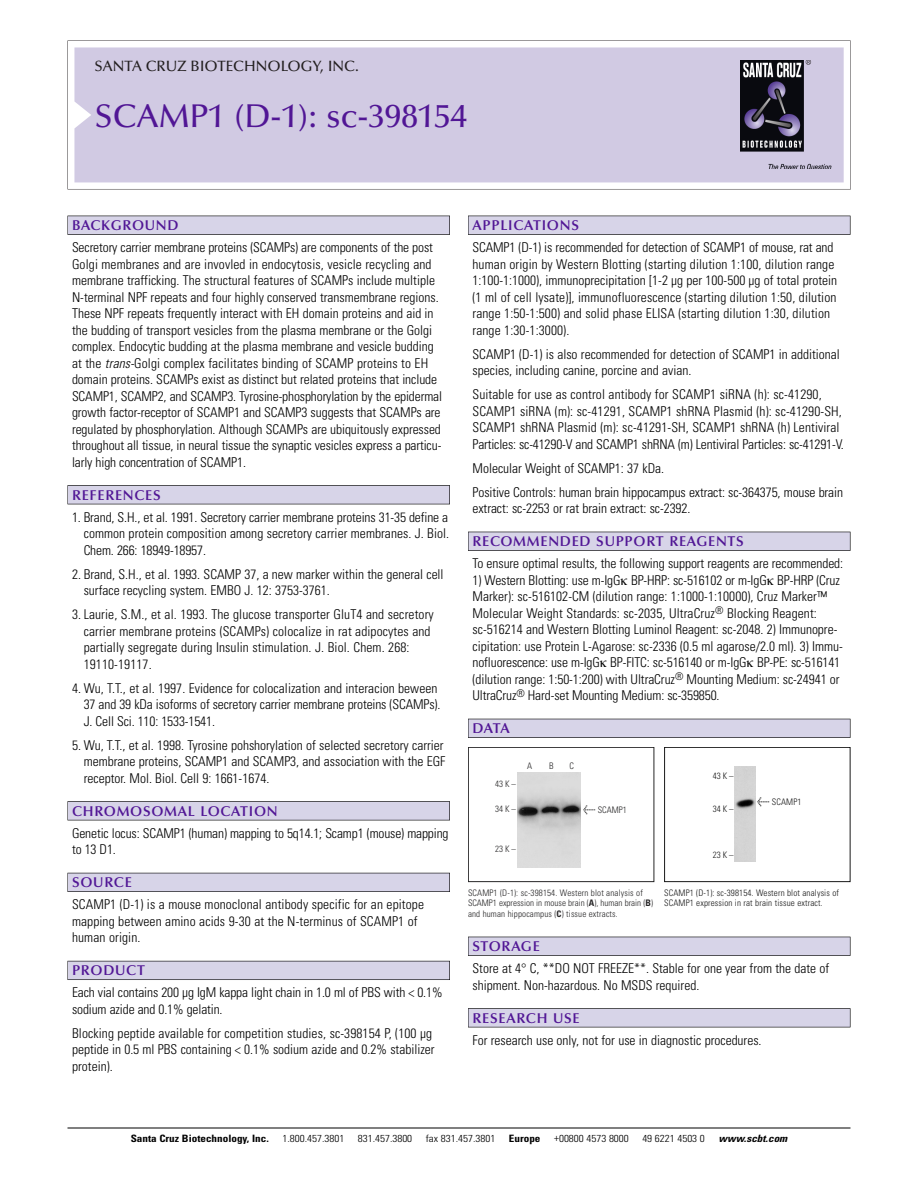
<style>
.page{position:relative;width:918px;height:1188px;background:#fff}
.page>*{position:absolute;margin:0;border:0;box-sizing:border-box;transform-origin:0 0}
.t1{font:500 33px "Optima";color:#511695}
.t2{font:500 15px "Optima";color:#231f20}
.t3{font:600 14.25px "Optima";letter-spacing:.05em;color:#511695}
.t4{font:300 condensed 13.5px/16.5px "Univers";color:#000}
.t5{font:300 condensed 10.2px "Univers";color:#000;scale:1.1 1}
.t6{font:700 condensed 10.2px "Univers";color:#000;scale:1.1 1}
.t7{font:italic 700 condensed 10.2px "Univers";color:#000;scale:1.1 1}
.t8{font:300 condensed 9px/10.5px "Univers";letter-spacing:.015em;color:#272627}
.t9{font:300 condensed 9px/10.5px "Univers";letter-spacing:.015em;color:#191919}
.s1{font-style:italic}
.s2{font-family:"Meta Plus";font-weight:400;font-stretch:normal;font-size:10.5px}
.s3{font-weight:700}
</style>
<div class="page">
<svg style="left:74px;top:41px;width:777px;height:148px"></svg>
<div style="left:74px;top:47px;width:770px;height:135px;background:#d1cae3"></div>
<img style="left:741px;top:60px;width:90px;height:108px">
<div style="left:68px;top:216px;width:382px;height:19px;background:#535256"></div>
<div style="left:68px;top:216px;width:381px;height:18px;background:#d7d4e8"></div>
<div style="left:68px;top:485px;width:382px;height:19px;background:#515155"></div>
<div style="left:68px;top:486px;width:381px;height:18px;background:#d7d4e8"></div>
<div style="left:68px;top:801px;width:382px;height:19px;background:#545357"></div>
<div style="left:68px;top:802px;width:381px;height:18px;background:#d7d4e8"></div>
<div style="left:68px;top:873px;width:382px;height:19px;background:#535259"></div>
<div style="left:68px;top:873px;width:381px;height:18px;background:#d7d4e8"></div>
<div style="left:68px;top:961px;width:382px;height:19px;background:#595860"></div>
<div style="left:68px;top:961px;width:381px;height:18px;background:#d7d4e8"></div>
<div style="left:468px;top:216px;width:382px;height:19px;background:#535256"></div>
<div style="left:468px;top:216px;width:382px;height:18px;background:#d7d4e8"></div>
<div style="left:468px;top:532px;width:382px;height:19px;background:#525156"></div>
<div style="left:468px;top:532px;width:382px;height:18px;background:#d7d4e8"></div>
<div style="left:468px;top:719px;width:382px;height:19px;background:#515057"></div>
<div style="left:468px;top:719px;width:382px;height:18px;background:#d7d4e8"></div>
<div style="left:468px;top:937px;width:382px;height:19px;background:#525156"></div>
<div style="left:468px;top:937px;width:382px;height:18px;background:#d7d4e8"></div>
<div style="left:468px;top:1008px;width:382px;height:19px;background:#545357"></div>
<div style="left:468px;top:1009px;width:382px;height:18px;background:#d7d4e8"></div>
<hr style="left:68px;top:1128px;width:782px;height:1px;background:#000">
<div style="left:468px;top:747px;width:186px;height:135px;border:1px solid #272627"></div>
<img style="left:517px;top:772px;width:64px;height:95px">
<div style="left:664px;top:747px;width:186px;height:135px;border:1px solid #191919"></div>
<img style="left:735px;top:767px;width:20px;height:95px">
<p class="t2" style="left:94px;top:60px;width:266px">SANTA CRUZ BIOTECHNOLOGY, INC.</p>
<p class="t1" style="left:94px;top:102px;width:374px">SCAMP1 (D-1): sc-398154</p>
<p class="t3" style="left:72px;top:219px;width:108px">BACKGROUND</p>
<p class="t4" style="left:72px;top:240px;width:372px">Secretory carrier membrane proteins (SCAMPs) are components of the post Golgi membranes and are invovled in endocytosis, vesicle recycling and membrane trafficking. The structural features of SCAMPs include multiple N-terminal NPF repeats and four highly conserved transmembrane regions.<br>These NPF repeats frequently interact with EH domain proteins and aid in the budding of transport vesicles from the plasma membrane or the Golgi complex. Endocytic budding at the plasma membrane and vesicle budding at the <span class="s1">trans-</span>Golgi complex facilitates binding of SCAMP proteins to EH domain proteins. SCAMPs exist as distinct but related proteins that include SCAMP1, SCAMP2, and SCAMP3. Tyrosine-phosphorylation by the epidermal growth factor-receptor of SCAMP1 and SCAMP3 suggests that SCAMPs are regulated by phosphorylation. Although SCAMPs are ubiquitously expressed throughout all tissue, in neural tissue the synaptic vesicles express a particu&shy;larly high concentration of SCAMP1.</p>
<p class="t3" style="left:72px;top:489px;width:90px">REFERENCES</p>
<p class="t4" style="left:84px;top:510px;width:367px;text-align:justify;text-indent:-12px">1. Brand, S.H., et al. 1991. Secretory carrier membrane proteins 31-35 define a common protein composition among secretory carrier membranes. J. Biol.<br>Chem. 266: 18949-18957.</p>
<p class="t4" style="left:84px;top:567px;width:361px;text-indent:-12px">2. Brand, S.H., et al. 1993. SCAMP 37, a new marker within the general cell surface recycling system. EMBO J. 12: 3753-3761.</p>
<p class="t4" style="left:84px;top:607px;width:352px;text-indent:-12px">3. Laurie, S.M., et al. 1993. The glucose transporter GluT4 and secretory carrier membrane proteins (SCAMPs) colocalize in rat adipocytes and partially segregate during Insulin stimulation. J. Biol. Chem. 268:<br>19110-19117.</p>
<p class="t4" style="left:84px;top:681px;width:358px;text-indent:-12px">4. Wu, T.T., et al. 1997. Evidence for colocalization and interacion beween<br>37 and 39 kDa isoforms of secretory carrier membrane proteins (SCAMPs).<br>J. Cell Sci. 110: 1533-1541.</p>
<p class="t4" style="left:84px;top:738px;width:363px;text-indent:-12px">5. Wu, T.T., et al. 1998. Tyrosine pohshorylation of selected secretory carrier membrane proteins, SCAMP1 and SCAMP3, and association with the EGF receptor. Mol. Biol. Cell 9: 1661-1674.</p>
<p class="t3" style="left:72px;top:805px;width:207px">CHROMOSOMAL LOCATION</p>
<p class="t4" style="left:72px;top:826px;width:378px">Genetic locus: SCAMP1 (human) mapping to 5q14.1; Scamp1 (mouse) mapping to 13 D1.</p>
<p class="t3" style="left:72px;top:876px;width:61px">SOURCE</p>
<p class="t4" style="left:72px;top:898px;width:354px">SCAMP1 (D-1) is a mouse monoclonal antibody specific for an epitope mapping between amino acids 9-30 at the N-terminus of SCAMP1 of human origin.</p>
<p class="t3" style="left:72px;top:964px;width:74px">PRODUCT</p>
<p class="t4" style="left:72px;top:986px;width:372px">Each vial contains 200 µg IgM kappa light chain in 1.0 ml of PBS with &lt; 0.1% sodium azide and 0.1% gelatin.</p>
<p class="t4" style="left:72px;top:1026px;width:364px">Blocking peptide available for competition studies, sc-398154 P, (100 µg peptide in 0.5 ml PBS containing &lt; 0.1% sodium azide and 0.2% stabilizer protein).</p>
<p class="t3" style="left:473px;top:219px;width:108px">APPLICATIONS</p>
<p class="t4" style="left:473px;top:240px;width:366px">SCAMP1 (D-1) is recommended for detection of SCAMP1 of mouse, rat and human origin by Western Blotting (starting dilution 1:100, dilution range 1:100-1:1000), immunoprecipitation [1-2 µg per 100-500 µg of total protein (1 ml of cell lysate)], immunofluorescence (starting dilution 1:50, dilution range 1:50-1:500) and solid phase ELISA (starting dilution 1:30, dilution range 1:30-1:3000).</p>
<p class="t4" style="left:473px;top:347px;width:369px">SCAMP1 (D-1) is also recommended for detection of SCAMP1 in additional species, including canine, porcine and avian.</p>
<p class="t4" style="left:473px;top:387px;width:373px">Suitable for use as control antibody for SCAMP1 siRNA (h): sc-41290, SCAMP1 siRNA (m): sc-41291, SCAMP1 shRNA Plasmid (h): sc-41290-SH, SCAMP1 shRNA Plasmid (m): sc-41291-SH, SCAMP1 shRNA (h) Lentiviral Particles: sc-41290-V and SCAMP1 shRNA (m) Lentiviral Particles: sc-41291-V.</p>
<p class="t4" style="left:473px;top:461px;width:193px">Molecular Weight of SCAMP1: 37 kDa.</p>
<p class="t4" style="left:473px;top:485px;width:372px">Positive Controls: human brain hippocampus extract: sc-364375, mouse brain extract: sc-2253 or rat brain extract: sc-2392.</p>
<p class="t3" style="left:473px;top:535px;width:273px">RECOMMENDED SUPPORT REAGENTS</p>
<p class="t4" style="left:473px;top:556px;width:372px">To ensure optimal results, the following support reagents are recommended:</p>
<p class="t4" style="left:473px;top:573px;width:372px">1) Western Blotting: use m-IgG BP-HRP: sc-516102 or m-IgG BP-HRP (Cruz Marker): sc-516102-CM (dilution range: 1:1000-1:10000), Cruz Marker™ Molecular Weight Standards: sc-2035, UltraCruz<sup>®</sup> Blocking Reagent: sc-516214 and Western Blotting Luminol Reagent: sc-2048. 2) Immunopre&shy;cipitation: use Protein L-Agarose: sc-2336 (0.5 ml agarose/2.0 ml). 3) Immu&shy;nofluorescence: use m-IgG BP-FITC: sc-516140 or m-IgG BP-PE: sc-516141 (dilution range: 1:50-1:200) with UltraCruz<sup>®</sup> Mounting Medium: sc-24941 or UltraCruz<sup>®</sup> Hard-set Mounting Medium: sc-359850.</p>
<p class="t3" style="left:473px;top:722px;width:39px">DATA</p>
<p class="t8" style="left:495px;top:780px;width:22px">43K–</p>
<p class="t8" style="left:495px;top:804px;width:22px">34K–</p>
<p class="t8" style="left:495px;top:844px;width:22px">23K–</p>
<p class="t8" style="left:527px;top:761px;width:7px">A</p>
<p class="t8" style="left:549px;top:761px;width:6px">B</p>
<p class="t8" style="left:569px;top:761px;width:6px">C</p>
<p class="t8" style="left:583px;top:805px;width:45px"><span class="s2">&lt;</span> SCAMP1</p>
<p class="t9" style="left:713px;top:772px;width:22px">43K–</p>
<p class="t9" style="left:713px;top:805px;width:22px">34K–</p>
<p class="t9" style="left:713px;top:850px;width:22px">23K–</p>
<p class="t9" style="left:757px;top:798px;width:46px"><span class="s2">&lt;</span> SCAMP1</p>
<p class="t8" style="left:468px;top:888px;width:187px">SCAMP1 (D-1): sc-398154. Western blot analysis of<br>SCAMP1 expression in mouse brain (<span class="s3">A</span>), human brain (<span class="s3">B</span>) and human hippocampus (<span class="s3">C</span>) tissue extracts.</p>
<p class="t9" style="left:664px;top:888px;width:176px">SCAMP1 (D-1): sc-398154. Western blot analysis of<br>SCAMP1 expression in rat brain tissue extract.</p>
<p class="t3" style="left:473px;top:940px;width:69px">STORAGE</p>
<p class="t4" style="left:473px;top:961px;width:358px">Store at 4° C, **DO NOT FREEZE**. Stable for one year from the date of shipment. Non-hazardous. No MSDS required.</p>
<p class="t3" style="left:473px;top:1012px;width:109px">RESEARCH USE</p>
<p class="t4" style="left:473px;top:1033px;width:291px">For research use only, not for use in diagnostic procedures.</p>
<p class="t6" style="left:131px;top:1135px;width:127px">Santa Cruz Biotechnology, Inc.</p>
<p class="t5" style="left:282px;top:1135px;width:58px">1.800.457.3801</p>
<p class="t5" style="left:358px;top:1135px;width:51px">831.457.3800</p>
<p class="t5" style="left:426px;top:1135px;width:65px">fax 831.457.3801</p>
<p class="t6" style="left:509px;top:1135px;width:30px">Europe</p>
<p class="t5" style="left:554px;top:1135px;width:69px">+00800 4573 8000</p>
<p class="t5" style="left:642px;top:1135px;width:58px">49 6221 4503 0</p>
<p class="t7" style="left:719px;top:1135px;width:66px">www.scbt.com</p>
</div>
